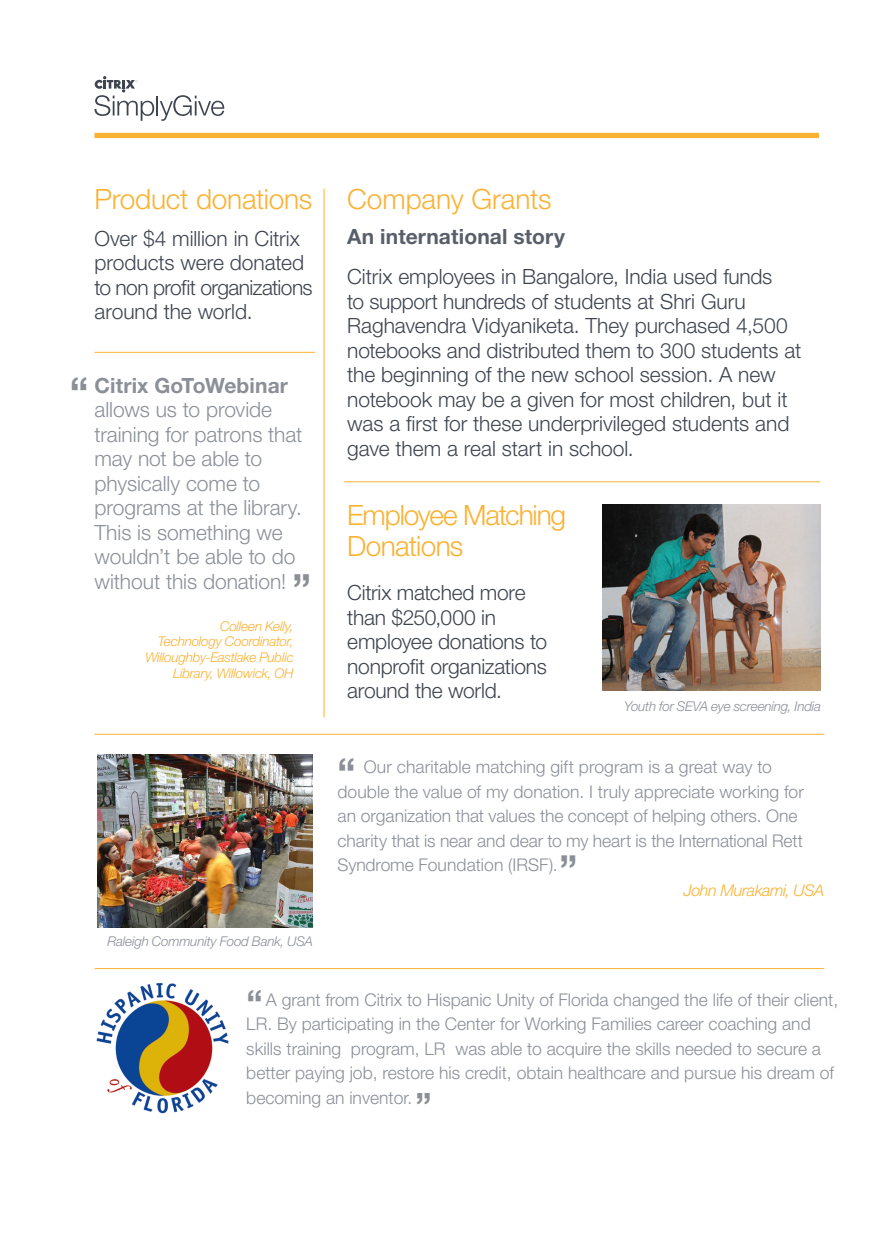
<style>
.page{position:relative;width:882px;height:1260px;background:#fff}
.page>*{position:absolute;margin:0;border:0;box-sizing:border-box;transform-origin:0 0}
.Paragraph_Head{font:700 40.25px "Helvetica Neue LT Pro";color:#8b8f98}
.Paragraph_Head-2{font:700 39.02px "Helvetica Neue LT Pro";color:#8b8f98}
.Paragraph_Head-3{font:700 38.68px "Helvetica Neue LT Pro";color:#8b8f98}
.Paragraph_Head-4{font:700 35px "Helvetica Neue LT Pro";color:#8b8f98}
.Paragraph_Head-5{font:300 28px "Helvetica Neue LT Pro";letter-spacing:-.02em;color:#fbb131}
.Paragraph_Head-6{font:300 28px/31.5px "Helvetica Neue LT Pro";letter-spacing:-.04em;color:#fbb131}
.Paragraph_Head-7{font:300 21px/24.5px "Helvetica Neue LT Pro";letter-spacing:-.005em;color:#3e444f}
.Paragraph_Head-8{font:300 21px/24.5px "Helvetica Neue LT Pro";letter-spacing:-.005em;color:#8b8f98}
.Paragraph_Head-9{font:300 17.5px/24.5px "Helvetica Neue LT Pro";color:#8b8f98}
.Paragraph_Head-10{font:italic 300 16.1px "Helvetica Neue LT Pro";letter-spacing:-.02em;color:#fbb131}
.Paragraph_Head-11{font:italic 300 13.47px/15.8px "Helvetica Neue LT Pro";letter-spacing:-.015em;color:#fbb131;text-align:right}
.Paragraph_Head-12{font:italic 300 13.47px "Helvetica Neue LT Pro";letter-spacing:-.015em;color:#8b8f98}
.s1{font-weight:700}
.s2{font-weight:700;color:#595f6a}
</style>
<div class="page">
<svg style="left:94px;top:76px;width:130px;height:45px"></svg>
<img style="left:95px;top:969px;width:148px;height:145px">
<div style="left:94px;top:133px;width:725px;height:5px;background:#fbb131"></div>
<hr style="left:344px;top:482px;width:476px;height:1px;background:#fbb131">
<hr style="left:324px;top:189px;width:1px;height:528px;background:#fbb131">
<img style="left:97px;top:755px;width:216px;height:173px">
<img style="left:603px;top:505px;width:218px;height:186px">
<hr style="left:94px;top:352px;width:221px;height:1px;background:#fbb131">
<hr style="left:94px;top:734px;width:730px;height:1px;background:#fbb131">
<hr style="left:94px;top:968px;width:730px;height:1px;background:#fbb131">
<p class="Paragraph_Head-5" style="left:94px;top:182px;width:219px">Product donations</p>
<p class="Paragraph_Head-7" style="left:94px;top:226px;width:220px">Over $4 million in Citrix products were donated to non profit organizations around the world.</p>
<p class="Paragraph_Head" style="left:70px;top:367px;width:20px">“</p>
<p class="Paragraph_Head-8" style="left:94px;top:373px;width:209px"><span class="s1">Citrix GoToWebinar </span>allows us to provide training for patrons that may not be able to physically come to programs at the library.<br>This is something we wouldn’t be able to do without this donation!</p>
<p class="Paragraph_Head" style="left:292px;top:564px;width:20px">”</p>
<p class="Paragraph_Head-11" style="left:145px;top:618px;width:150px">Colleen Kelly,<br>Technology Coordinator,<br>Willoughby-Eastlake Public<br>Library, Willowick, OH</p>
<p class="Paragraph_Head-12" style="left:108px;top:933px;width:207px">Raleigh Community Food Bank, USA</p>
<p class="Paragraph_Head-5" style="left:347px;top:182px;width:206px">Company Grants</p>
<p class="Paragraph_Head-7" style="left:347px;top:216px;width:426px;line-height:40.2px"><span class="s2">An international story<br></span>Citrix employees in Bangalore, India used funds</p>
<p class="Paragraph_Head-7" style="left:347px;top:289px;width:456px">to support hundreds of students at Shri Guru Raghavendra Vidyaniketa. They purchased 4,500 notebooks and distributed them to 300 students at the beginning of the new school session. A new notebook may be a given for most children, but it was a first for these underprivileged students and gave them a real start in school.</p>
<p class="Paragraph_Head-6" style="left:347px;top:498px;width:220px">Employee Matching<br>Donations</p>
<p class="Paragraph_Head-7" style="left:347px;top:580px;width:201px">Citrix matched more than $250,000 in employee donations to nonprofit organizations around the world.</p>
<p class="Paragraph_Head-12" style="left:624px;top:698px;width:198px">Youth for SEVA eye screening, India</p>
<p class="Paragraph_Head-2" style="left:337px;top:748px;width:20px">“</p>
<p class="Paragraph_Head-9" style="left:337px;top:754px;width:468px;text-indent:26px">Our charitable matching gift program is a great way to double the value of my donation. I truly appreciate working for an organization that values the concept of helping others. One charity that is near and dear to my heart is the International Rett Syndrome Foundation (IRSF).</p>
<p class="Paragraph_Head-3" style="left:559px;top:845px;width:19px">”</p>
<p class="Paragraph_Head-10" style="left:684px;top:880px;width:142px">John Murakami, USA</p>
<p class="Paragraph_Head-4" style="left:247px;top:981px;width:18px">“</p>
<p class="Paragraph_Head-9" style="left:246px;top:987px;width:593px;text-indent:19px">A grant from Citrix to Hispanic Unity of Florida changed the life of their client, LR. By participating in the Center for Working Families career coaching and skills training program, LR was able to acquire the skills needed to secure a better paying job, restore his credit, obtain healthcare and pursue his dream of becoming an inventor.</p>
<p class="Paragraph_Head-4" style="left:415px;top:1084px;width:18px">”</p>
</div>
